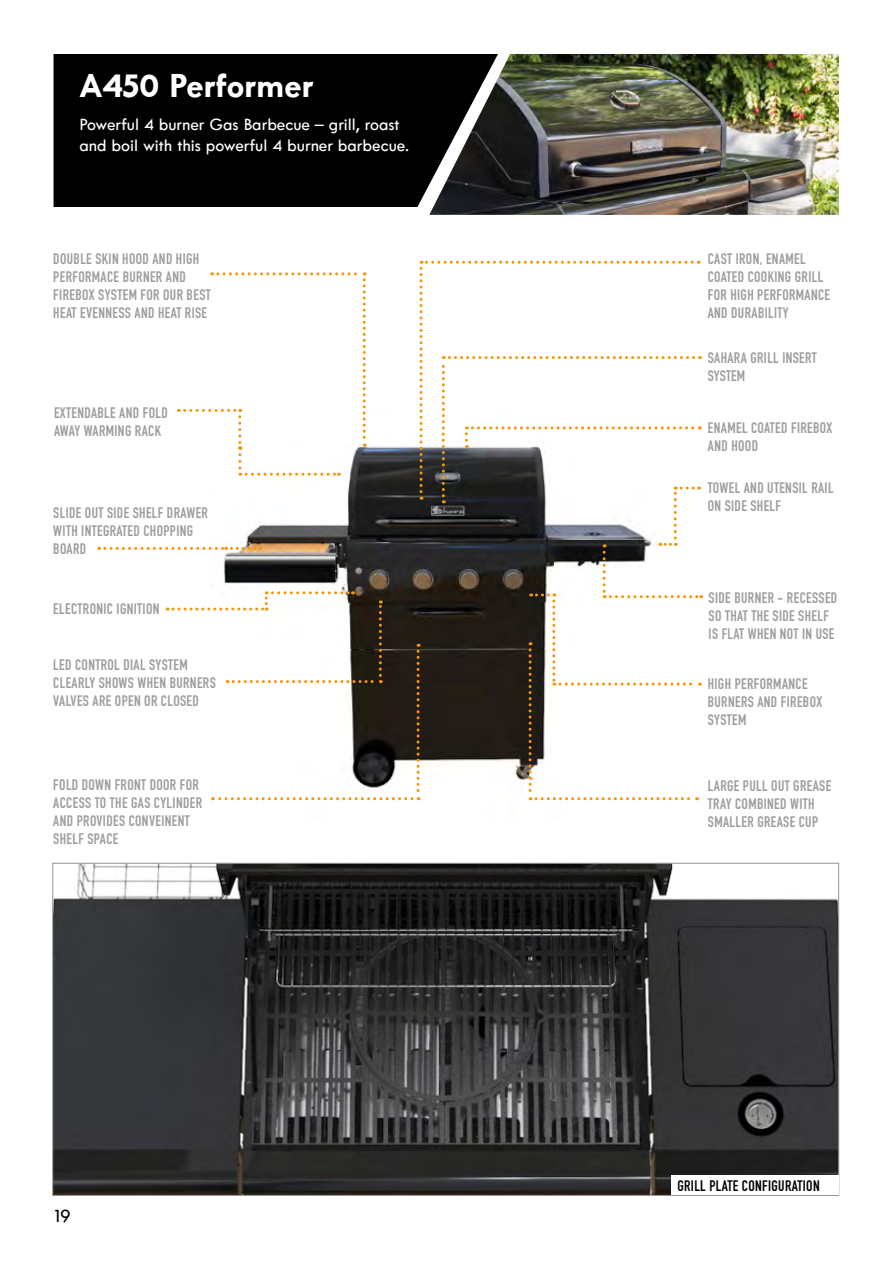
<style>
.page{position:relative;width:893px;height:1263px;background:#fff}
.page>*{position:absolute;margin:0;border:0;box-sizing:border-box;transform-origin:0 0}
.t1{font:36px "Tw Cen MT Boldfor Kenmore";color:#fff}
.t2{font:19.5px "Tw Cen MT Mediumfor Kenmore";color:#000}
.t3{font:18px/21.6px "Tw Cen MT Mediumfor Kenmore";color:#fff}
.t4{font:700 15px/18px "DIN Condensed";letter-spacing:.025em;color:#9d9d9c}
.t5{font:700 15px "DIN Condensed";letter-spacing:.025em;color:#000}
</style>
<div class="page">
<div style="left:54px;top:54px;width:375px;height:153px;background:#000"></div>
<img style="left:55px;top:865px;width:782px;height:328px">
<div style="left:671px;top:1175px;width:168px;height:20px;background:#fff"></div>
<svg style="left:99px;top:261px;width:603px;height:539px"></svg>
<img style="left:429px;top:54px;width:410px;height:161px">
<h1 class="t1" style="left:79px;top:66px;width:236px">A450 Performer</h1>
<p class="t3" style="left:79px;top:113px;width:331px">Powerful 4 burner Gas Barbecue – grill, roast and boil with this powerful 4 burner barbecue.</p>
<p class="t4" style="left:53px;top:249px;width:159px">DOUBLE SKIN HOOD AND HIGH<br>PERFORMACE BURNER AND<br>FIREBOX SYSTEM FOR OUR BEST<br>HEAT EVENNESS AND HEAT RISE</p>
<p class="t4" style="left:54px;top:404px;width:115px">EXTENDABLE AND FOLD<br>AWAY WARMING RACK</p>
<p class="t4" style="left:53px;top:504px;width:156px">SLIDE OUT SIDE SHELF DRAWER<br>WITH INTEGRATED CHOPPING<br>BOARD</p>
<p class="t4" style="left:53px;top:599px;width:108px">ELECTRONIC IGNITION</p>
<p class="t4" style="left:53px;top:656px;width:164px">LED CONTROL DIAL SYSTEM<br>CLEARLY SHOWS WHEN BURNERS<br>VALVES ARE OPEN OR CLOSED</p>
<p class="t4" style="left:53px;top:776px;width:150px">FOLD DOWN FRONT DOOR FOR<br>ACCESS TO THE GAS CYLINDER<br>AND PROVIDES CONVEINENT<br>SHELF SPACE</p>
<h2 class="t2" style="left:54px;top:1205px;width:18px">19</h2>
<p class="t4" style="left:708px;top:250px;width:124px">CAST IRON, ENAMEL<br>COATED COOKING GRILL<br>FOR HIGH PERFORMANCE<br>AND DURABILITY</p>
<p class="t4" style="left:708px;top:348px;width:110px">SAHARA GRILL INSERT<br>SYSTEM</p>
<p class="t4" style="left:708px;top:418px;width:126px">ENAMEL COATED FIREBOX<br>AND HOOD</p>
<p class="t4" style="left:708px;top:478px;width:127px">TOWEL AND UTENSIL RAIL<br>ON SIDE SHELF</p>
<p class="t4" style="left:709px;top:589px;width:130px">SIDE BURNER - RECESSED<br>SO THAT THE SIDE SHELF<br>IS FLAT WHEN NOT IN USE</p>
<p class="t4" style="left:708px;top:675px;width:116px">HIGH PERFORMANCE<br>BURNERS AND FIREBOX<br>SYSTEM</p>
<p class="t4" style="left:708px;top:777px;width:125px">LARGE PULL OUT GREASE<br>TRAY COMBINED WITH<br>SMALLER GREASE CUP</p>
<p class="t5" style="left:677px;top:1175px;width:144px">GRILL PLATE CONFIGURATION</p>
</div>
